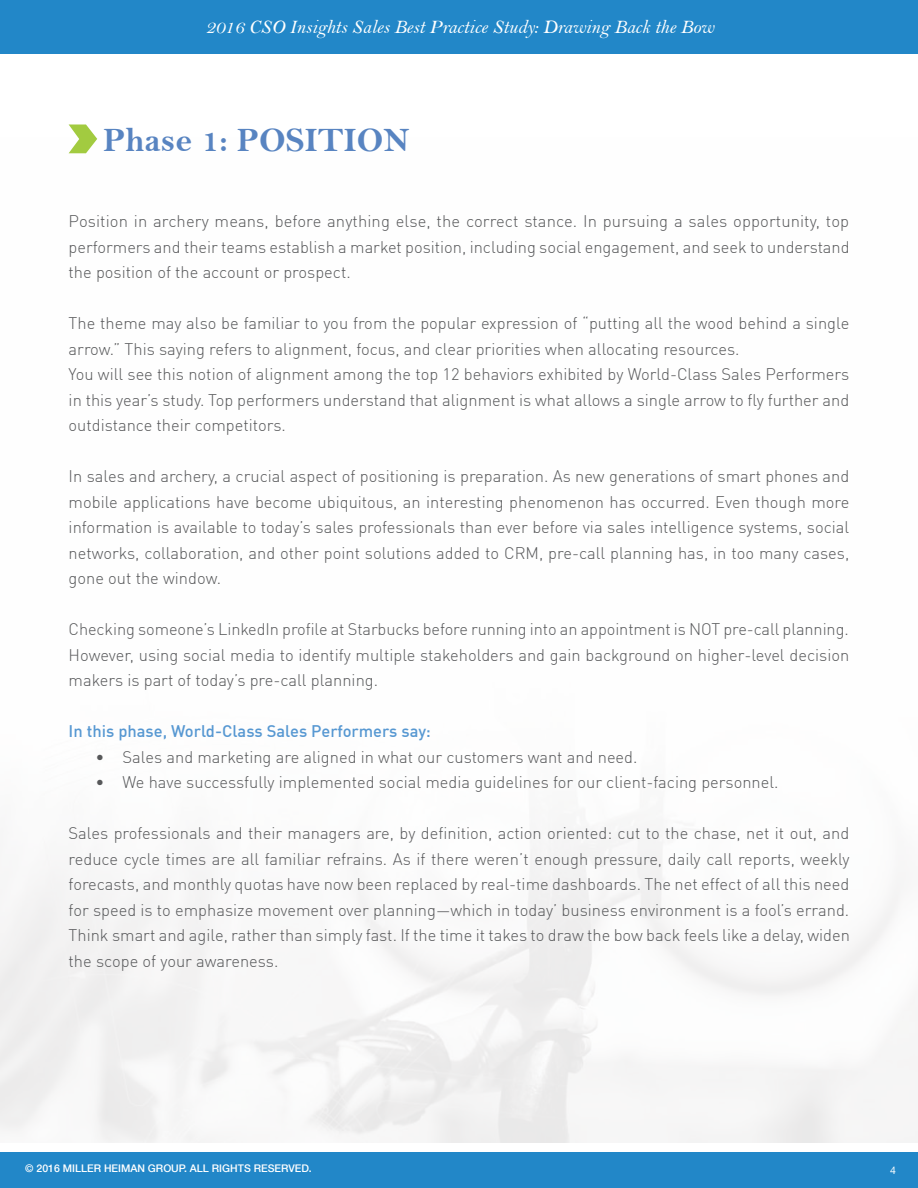
<style>
.page{position:relative;width:918px;height:1188px;background:#fff}
.page>*{position:absolute;margin:0;border:0;box-sizing:border-box;transform-origin:0 0}
.t1{font:34.5px "Bell MT Bold";color:#5884c1}
.t2{font:19.5px "Bell MT Italic";color:#fff}
.t3{font:300 16.5px/25.5px "DIN Offc Pro";color:#57585a;text-align:justify}
.t4{font:500 16.5px "DIN Offc Pro";color:#5798d2}
.t5{font:500 10.5px "Helvetica Neue";color:#fff}
.t6{font:10.5px "Helvetica Neue";color:#fff}
</style>
<div class="page">
<div style="left:0;top:0;width:918px;height:54px;background:#2287c8"></div>
<div style="left:0;top:1152px;width:918px;height:36px;background:#2287c8"></div>
<svg style="left:69px;top:125px;width:28px;height:28px"></svg>
<p class="t2" style="left:206px;top:15px;width:510px">2016 CSO Insights Sales Best Practice Study: Drawing Back the Bow</p>
<h1 class="t1" style="left:103px;top:119px;width:308px">Phase 1: POSITION</h1>
<p class="t3" style="left:69px;top:207px;width:783px">Position in archery means, before anything else, the correct stance. In pursuing a sales opportunity, top performers and their teams establish a market position, including social engagement, and seek to understand the position of the account or prospect.</p>
<p class="t3" style="left:69px;top:309px;width:782px;text-align:left">The theme may also be familiar to you from the popular expression of “putting all the wood behind a single arrow.” This saying refers to alignment, focus, and clear priorities when allocating resources.<br>You will see this notion of alignment among the top 12 behaviors exhibited by World-Class Sales Performers in this year’s study. Top performers understand that alignment is what allows a single arrow to fly further and outdistance their competitors.</p>
<p class="t3" style="left:69px;top:462px;width:782px">In sales and archery, a crucial aspect of positioning is preparation. As new generations of smart phones and mobile applications have become ubiquitous, an interesting phenomenon has occurred. Even though more information is available to today’s sales professionals than ever before via sales intelligence systems, social networks, collaboration, and other point solutions added to CRM, pre-call planning has, in too many cases, gone out the window.</p>
<p class="t3" style="left:69px;top:615px;width:782px">Checking someone’s LinkedIn profile at Starbucks before running into an appointment is NOT pre-call planning.<br>However, using social media to identify multiple stakeholders and gain background on higher-level decision makers is part of today’s pre-call planning.</p>
<p class="t4" style="left:69px;top:718px;width:364px">In this phase, World-Class Sales Performers say:</p>
<p class="t3" style="left:96px;top:743px;width:543px">• Sales and marketing are aligned in what our customers want and need.</p>
<p class="t3" style="left:96px;top:768px;width:684px">• We have successfully implemented social media guidelines for our client-facing personnel.</p>
<p class="t3" style="left:69px;top:819px;width:783px">Sales professionals and their managers are, by definition, action oriented: cut to the chase, net it out, and reduce cycle times are all familiar refrains. As if there weren’t enough pressure, daily call reports, weekly forecasts, and monthly quotas have now been replaced by real-time dashboards. The net effect of all this need for speed is to emphasize movement over planning—which in today’ business environment is a fool’s errand.<br>Think smart and agile, rather than simply fast. If the time it takes to draw the bow back feels like a delay, widen the scope of your awareness.</p>
<p class="t5" style="left:25px;top:1160px;width:288px">© 2016 MILLER HEIMAN GROUP. ALL RIGHTS RESERVED.</p>
<p class="t6" style="left:890px;top:1161px;width:7px">4</p>
</div>
